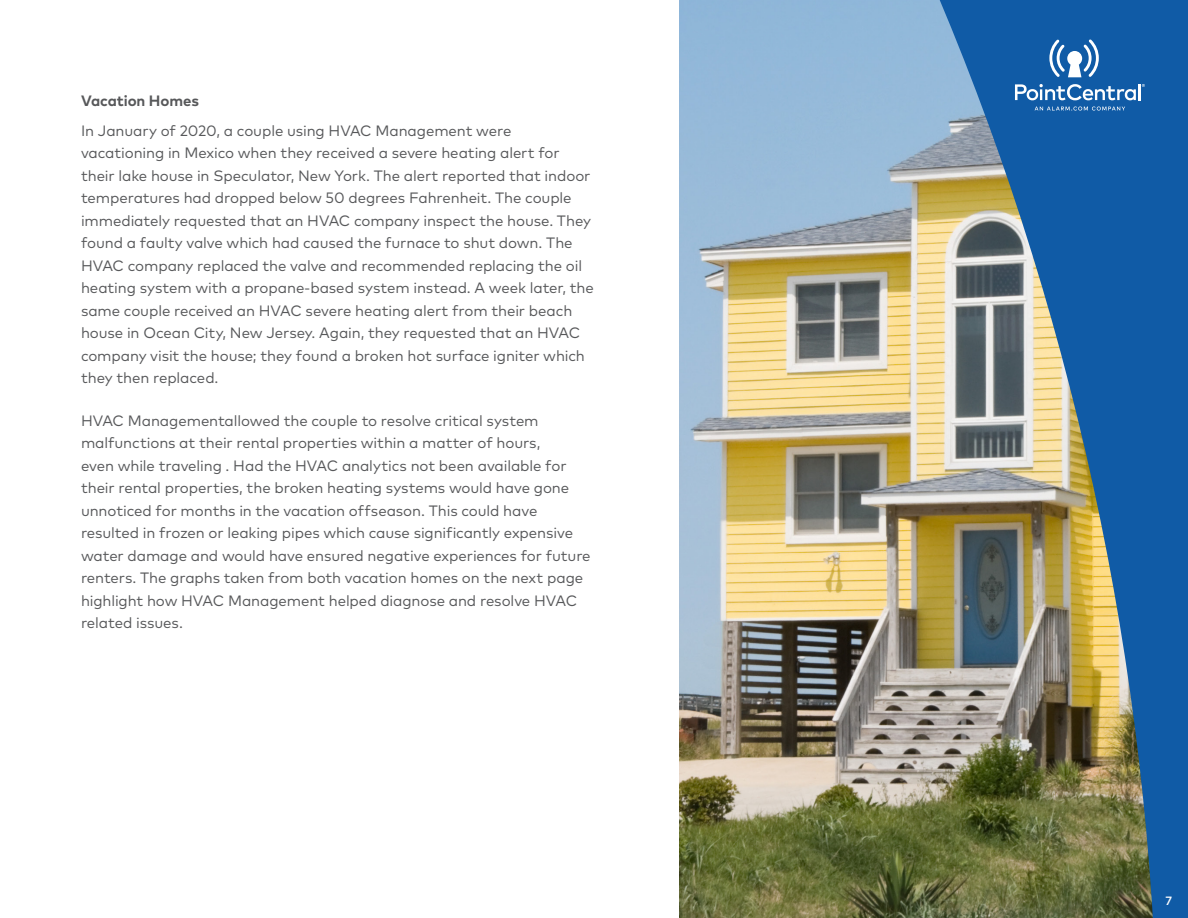
<style>
.page{position:relative;width:1188px;height:918px;background:#fff}
.page>*{position:absolute;margin:0;border:0;box-sizing:border-box;transform-origin:0 0}
.t1{font:15px/22.5px "Mark Pro";letter-spacing:-.005em;color:#57585a}
.t2{font:700 15px "Mark Pro";letter-spacing:-.005em;color:#57585a}
.t3{font:500 12px "Mark Pro";color:#fff}
</style>
<div class="page">
<img style="left:679px;top:0;width:509px;height:918px">
<svg style="left:1035px;top:107px;width:90px;height:4px"></svg>
<svg style="left:1015px;top:84px;width:130px;height:16px"></svg>
<svg style="left:1049px;top:40px;width:50px;height:37px"></svg>
<p class="t2" style="left:81px;top:90px;width:120px">Vacation Homes</p>
<p class="t1" style="left:81px;top:118px;width:514px">In January of 2020, a couple using HVAC Management were vacationing in Mexico when they received a severe heating alert for their lake house in Speculator, New York. The alert reported that indoor temperatures had dropped below 50 degrees Fahrenheit. The couple immediately requested that an HVAC company inspect the house. They found a faulty valve which had caused the furnace to shut down. The HVAC company replaced the valve and recommended replacing the oil heating system with a propane-based system instead. A week later, the same couple received an HVAC severe heating alert from their beach house in Ocean City, New Jersey. Again, they requested that an HVAC company visit the house; they found a broken hot surface igniter which they then replaced.</p>
<p class="t1" style="left:81px;top:408px;width:511px">HVAC Managementallowed the couple to resolve critical system malfunctions at their rental properties within a matter of hours,<br>even while traveling . Had the HVAC analytics not been available for their rental properties, the broken heating systems would have gone unnoticed for months in the vacation offseason. This could have resulted in frozen or leaking pipes which cause significantly expensive water damage and would have ensured negative experiences for future renters. The graphs taken from both vacation homes on the next page highlight how HVAC Management helped diagnose and resolve HVAC related issues.</p>
<p class="t3" style="left:1165px;top:891px;width:8px">7</p>
</div>
